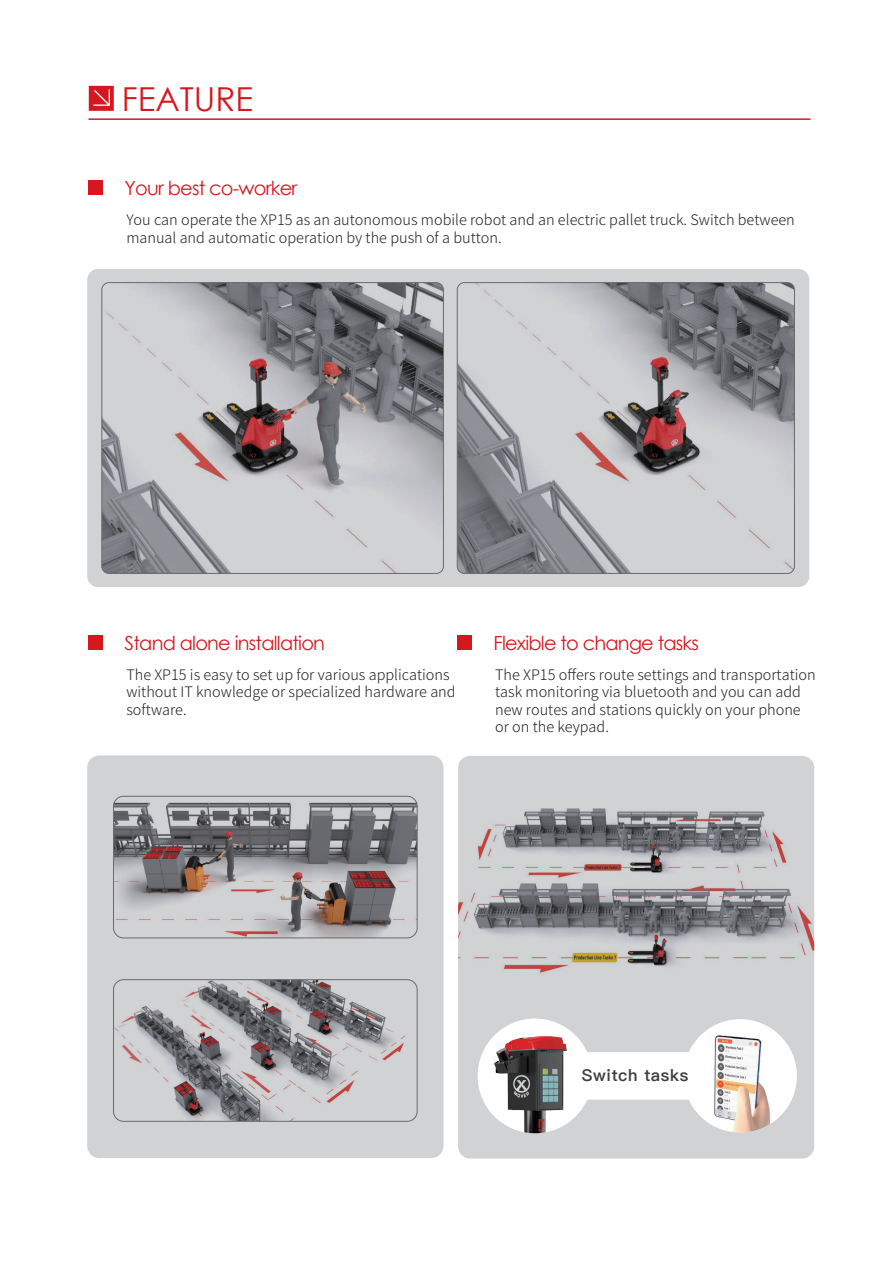
<style>
.page{position:relative;width:893px;height:1263px;background:#fff}
.page>*{position:absolute;margin:0;border:0;box-sizing:border-box;transform-origin:0 0}
.t1{font:33px "Century Gothic";color:#d7171f}
.t2{font:19.35px "Century Gothic";letter-spacing:-.04em;color:#d7171f}
.t3{font:16.35px "Ping Fang SC Heavy";letter-spacing:.04em;color:#3e3e3f}
.t4{font:300 14.55px/17.4px "Source Han Sans CN";color:#231f20}
</style>
<div class="page">
<div style="left:87px;top:269px;width:722px;height:318px;background:#d1d2d4;border-radius:11px"></div>
<div style="left:87px;top:755px;width:356px;height:403px;background:#d1d2d4;border-radius:12px"></div>
<hr style="left:88px;top:118px;width:722px;height:2px;background:#d7171f">
<svg style="left:89px;top:86px;width:25px;height:25px"></svg>
<div style="left:88px;top:180px;width:15px;height:15px;background:#d7171f"></div>
<div style="left:88px;top:635px;width:15px;height:15px;background:#d7171f"></div>
<div style="left:457px;top:635px;width:15px;height:15px;background:#d7171f"></div>
<img style="left:113px;top:796px;width:304px;height:142px">
<div style="left:113px;top:796px;width:304px;height:142px;border:1px solid #808285;border-radius:10px"></div>
<img style="left:113px;top:980px;width:304px;height:141px">
<div style="left:113px;top:979px;width:304px;height:142px;border:1px solid #808285;border-radius:10px"></div>
<img style="left:457px;top:283px;width:336px;height:290px">
<div style="left:457px;top:282px;width:338px;height:292px;border:1px solid #808285;border-radius:7px"></div>
<svg style="left:458px;top:756px;width:356px;height:402px;background:#bcbcbe"></svg>
<img style="left:684px;top:1019px;width:113px;height:113px;border-radius:57px">
<img style="left:102px;top:283px;width:340px;height:290px">
<div style="left:102px;top:282px;width:342px;height:292px;border:1px solid #808285;border-radius:7px"></div>
<img style="left:478px;top:1018px;width:114px;height:115px;border-radius:57px">
<div style="left:576px;top:1052px;width:121px;height:48px;background:#fff;border-radius:8px"></div>
<h1 class="t1" style="left:122px;top:76px;width:133px">FEATURE</h1>
<h2 class="t2" style="left:125px;top:175px;width:174px">Your best co-worker</h2>
<p class="t4" style="left:126px;top:212px;width:670px">You can operate the XP15 as an autonomous mobile robot and an electric pallet truck. Switch between manual and automatic operation by the push of a button.</p>
<h2 class="t2" style="left:125px;top:629px;width:202px">Stand alone installation</h2>
<p class="t4" style="left:126px;top:666px;width:331px">The XP15 is easy to set up for various applications without IT knowledge or specialized hardware and software.</p>
<h2 class="t2" style="left:493px;top:629px;width:207px">Flexible to change tasks</h2>
<p class="t4" style="left:495px;top:666px;width:322px">The XP15 offers route settings and transportation task monitoring via bluetooth and you can add new routes and stations quickly on your phone or on the keypad.</p>
<p class="t3" style="left:582px;top:1066px;width:108px">Switch tasks</p>
</div>
